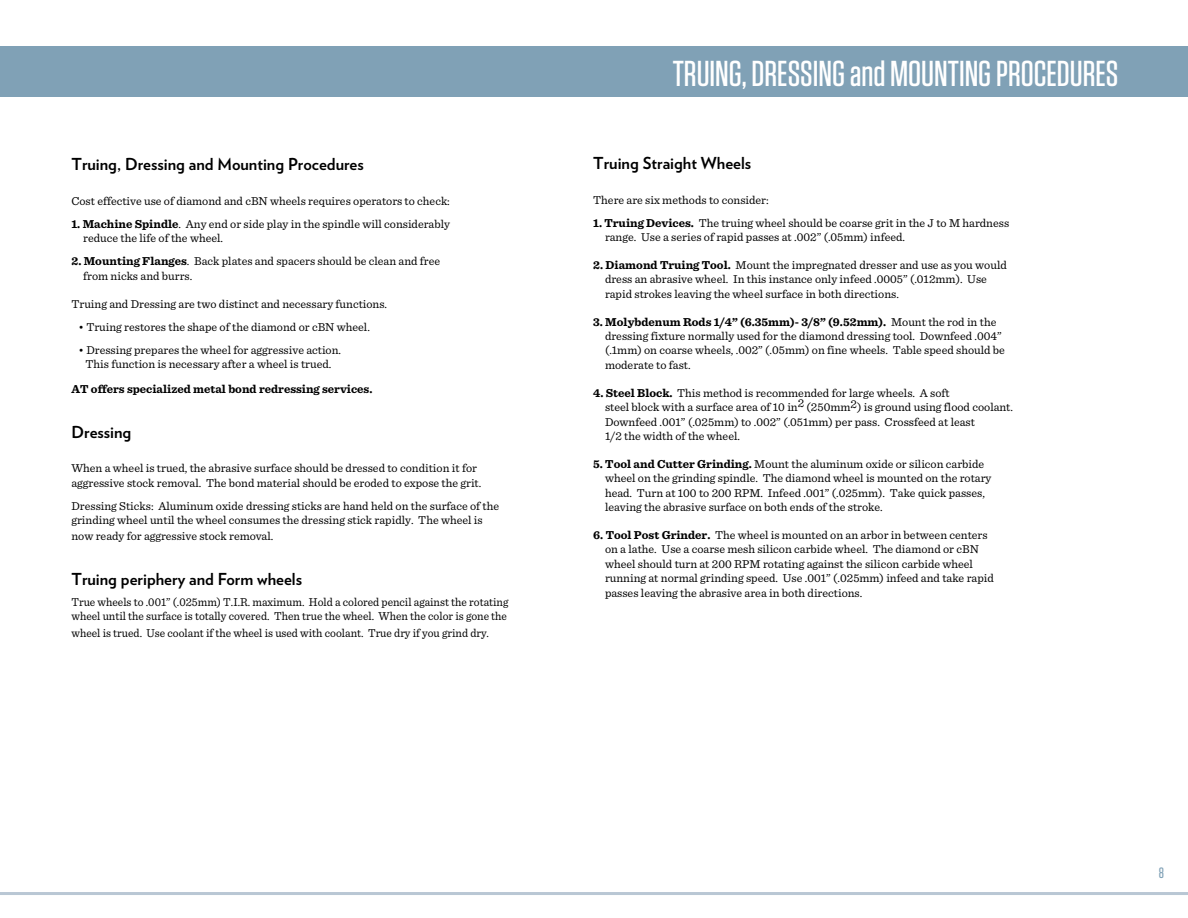
<style>
.page{position:relative;width:1188px;height:918px;background:#fff}
.page>*{position:absolute;margin:0;border:0;box-sizing:border-box;transform-origin:0 0}
.t1{font:500 36px "Tungsten";color:#fff}
.t2{font:700 16.5px "Verlag";color:#000}
.t3{font:500 15px "Tungsten";color:#80a1b6}
.t4{font:12px/14.4px "Sentinel";color:#000}
.t5{font:12px/14.4px "Sentinel";color:#000;scale:.95 1}
.t6{font:700 12px "Sentinel";color:#000}
.s1{font-weight:700}
.s2{color:#80a1b6}
</style>
<div class="page">
<div style="left:0;top:46px;width:1188px;height:51px;background:#80a1b6"></div>
<hr style="left:0;top:892px;width:1188px;height:3px;background:#b9c7d4">
<h2 class="t2" style="left:71px;top:151px;width:294px">Truing, Dressing and Mounting Procedures</h2>
<p class="t4" style="left:71px;top:193px;width:380px">Cost effective use of diamond and cBN wheels requires operators to check:</p>
<p class="t4" style="left:83px;top:216px;width:368px;text-indent:-12px"><span class="s1">1. Machine Spindle</span>. Any end or side play in the spindle will considerably reduce the life of the wheel.</p>
<p class="t4" style="left:83px;top:253px;width:358px;text-indent:-12px"><span class="s1">2. Mounting Flanges</span>. Back plates and spacers should be clean and free from nicks and burrs.</p>
<p class="t4" style="left:71px;top:296px;width:317px">Truing and Dressing are two distinct and necessary functions.</p>
<p class="t4" style="left:79px;top:319px;width:293px">• Truing restores the shape of the diamond or cBN wheel.</p>
<p class="t4" style="left:79px;top:342px;width:264px;text-align:center">• Dressing prepares the wheel for aggressive action.<br>This function is necessary after a wheel is trued.</p>
<p class="t6" style="left:71px;top:379px;width:302px">AT offers specialized metal bond redressing services.</p>
<h2 class="t2" style="left:71px;top:419px;width:61px">Dressing</h2>
<p class="t4" style="left:71px;top:460px;width:411px">When a wheel is trued, the abrasive surface should be dressed to condition it for aggressive stock removal. The bond material should be eroded to expose the grit.</p>
<p class="t4" style="left:71px;top:498px;width:429px">Dressing Sticks: Aluminum oxide dressing sticks are hand held on the surface of the grinding wheel until the wheel consumes the dressing stick rapidly. The wheel is</p>
<p class="t4" style="left:71px;top:528px;width:203px">now ready for aggressive stock removal.</p>
<h2 class="t2" style="left:71px;top:566px;width:232px">Truing periphery and Form wheels</h2>
<p class="t5" style="left:71px;top:594px;width:462px">True wheels to .001” (.025mm) T.I.R. maximum. Hold a colored pencil against the rotating wheel until the surface is totally covered. Then true the wheel. When the color is gone the</p>
<p class="t5" style="left:71px;top:625px;width:441px">wheel is trued. Use coolant if the wheel is used with coolant. True dry if you grind dry.</p>
<h1 class="t1" style="left:643px;top:55px;width:477px"><span class="s2">AC</span> TRUING, DRESSING and MOUNTING PROCEDURES</h1>
<h2 class="t2" style="left:593px;top:150px;width:159px">Truing Straight Wheels</h2>
<p class="t4" style="left:593px;top:192px;width:177px">There are six methods to consider:</p>
<p class="t4" style="left:605px;top:215px;width:406px;text-indent:-12px"><span class="s1">1. Truing Devices.</span> The truing wheel should be coarse grit in the J to M hardness range. Use a series of rapid passes at .002” (.05mm) infeed.</p>
<p class="t4" style="left:605px;top:257px;width:403px;text-indent:-12px"><span class="s1">2. Diamond Truing Tool.</span> Mount the impregnated dresser and use as you would dress an abrasive wheel. In this instance only infeed .0005” (.012mm). Use rapid strokes leaving the wheel surface in both directions.</p>
<p class="t4" style="left:605px;top:314px;width:401px;text-indent:-12px"><span class="s1">3. Molybdenum Rods 1/4” (6.35mm)- 3/8” (9.52mm).</span> Mount the rod in the dressing fixture normally used for the diamond dressing tool. Downfeed .004” (.1mm) on coarse wheels, .002” (.05mm) on fine wheels. Table speed should be moderate to fast.</p>
<p class="t4" style="left:605px;top:385px;width:410px;text-indent:-12px"><span class="s1">4. Steel Block.</span> This method is recommended for large wheels. A soft<br>steel block with a surface area of 10 in2 (250mm2) is ground using flood coolant.<br>Downfeed .001” (.025mm) to .002” (.051mm) per pass. Crossfeed at least<br>1/2 the width of the wheel.</p>
<p class="t4" style="left:605px;top:456px;width:388px;text-indent:-12px"><span class="s1">5. Tool and Cutter Grinding.</span> Mount the aluminum oxide or silicon carbide wheel on the grinding spindle. The diamond wheel is mounted on the rotary head. Turn at 100 to 200 RPM. Infeed .001” (.025mm). Take quick passes, leaving the abrasive surface on both ends of the stroke.</p>
<p class="t4" style="left:605px;top:527px;width:390px;text-indent:-12px"><span class="s1">6. Tool Post Grinder.</span> The wheel is mounted on an arbor in between centers on a lathe. Use a coarse mesh silicon carbide wheel. The diamond or cBN wheel should turn at 200 RPM rotating against the silicon carbide wheel running at normal grinding speed. Use .001” (.025mm) infeed and take rapid passes leaving the abrasive area in both directions.</p>
<p class="t3" style="left:1159px;top:865px;width:7px">8</p>
</div>
